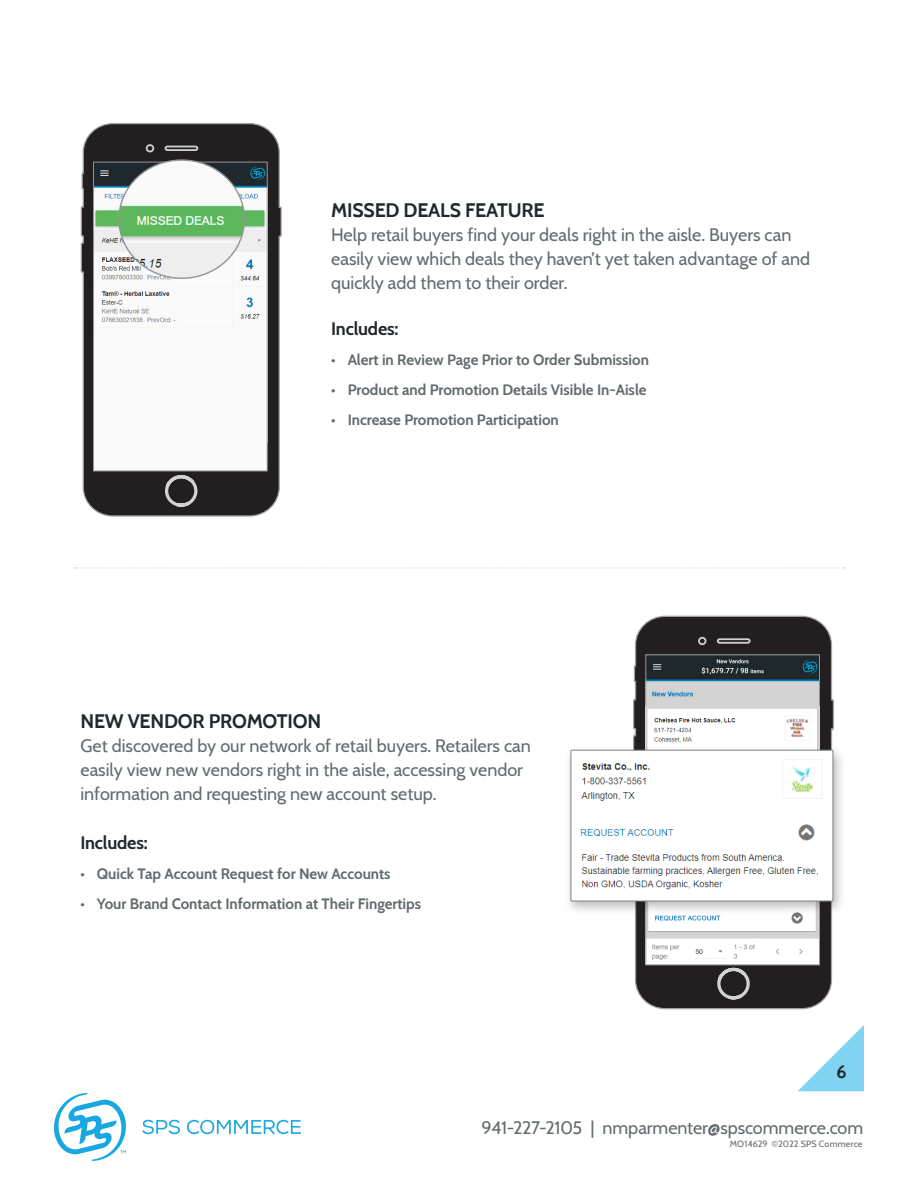
<style>
.page{position:relative;width:918px;height:1188px;background:#fff}
.page>*{position:absolute;margin:0;border:0;box-sizing:border-box;transform-origin:0 0}
.t1{font:700 19.5px "Cabin";letter-spacing:-.01em;color:#1f292b}
.t2{font:18px/24px "Cabin";color:#616b6e}
.Intro_head{font:700 18px "Cabin";letter-spacing:-.01em;color:#1f292b}
.t3{font:700 15px "Cabin";color:#616b6e}
.Year_Footer{font:9px "Cabin";letter-spacing:.015em;color:#616b6e}
</style>
<div class="page">
<svg style="left:80px;top:123px;width:202px;height:394px;background:#454243"></svg>
<svg style="left:145px;top:143px;width:54px;height:365px;background:#403d3e"></svg>
<div style="left:94px;top:162px;width:173px;height:309px;background:#fafafa"></div>
<img style="left:95px;top:164px;width:170px;height:159px">
<div style="left:93px;top:162px;width:174px;height:309px;border:1px solid #939598"></div>
<img style="left:119px;top:160px;width:125px;height:118px">
<svg style="left:633px;top:615px;width:201px;height:395px;background:#413e3f"></svg>
<svg style="left:697px;top:636px;width:54px;height:364px;background:#413e3f"></svg>
<img style="left:648px;top:657px;width:170px;height:306px">
<div style="left:646px;top:655px;width:174px;height:310px;border:1px solid #939598"></div>
<img style="left:646px;top:707px;width:173px;height:38px">
<div style="left:564px;top:745px;width:282px;height:171px;background:#231f20;opacity:.3"></div>
<img style="left:573px;top:752px;width:258px;height:147px">
<div style="left:571px;top:750px;width:262px;height:151px;border:1px solid #808285"></div>
<svg style="left:75px;top:568px;width:769px;height:1px"></svg>
<svg style="left:798px;top:1025px;width:66px;height:66px"></svg>
<svg style="left:142px;top:1120px;width:38px;height:14px"></svg>
<svg style="left:187px;top:1120px;width:114px;height:14px"></svg>
<svg style="left:54px;top:1093px;width:72px;height:68px"></svg>
<p class="t1" style="left:331px;top:195px;width:215px">MISSED DEALS FEATURE</p>
<p class="t2" style="left:331px;top:222px;width:481px">Help retail buyers find your deals right in the aisle. Buyers can easily view which deals they haven’t yet taken advantage of and quickly add them to their order.</p>
<p class="Intro_head" style="left:331px;top:315px;width:69px">Includes:</p>
<p class="t3" style="left:331px;top:348px;width:319px">• Alert in Review Page Prior to Order Submission</p>
<p class="t3" style="left:331px;top:378px;width:317px">• Product and Promotion Details Visible In-Aisle</p>
<p class="t3" style="left:331px;top:408px;width:229px">• Increase Promotion Participation</p>
<p class="t1" style="left:80px;top:706px;width:242px">NEW VENDOR PROMOTION</p>
<p class="t2" style="left:80px;top:732px;width:452px">Get discovered by our network of retail buyers. Retailers can easily view new vendors right in the aisle, accessing vendor information and requesting new account setup.</p>
<p class="Intro_head" style="left:80px;top:828px;width:69px">Includes:</p>
<p class="t3" style="left:80px;top:862px;width:312px">• Quick Tap Account Request for New Accounts</p>
<p class="t3" style="left:80px;top:892px;width:342px">• Your Brand Contact Information at Their Fingertips</p>
<p class="Intro_head" style="left:837px;top:1057px;width:12px">6</p>
<p class="t2" style="left:482px;top:1115px;width:383px">941-227-2105 | nmparmenter@spscommerce.com</p>
<p class="Year_Footer" style="left:730px;top:1137px;width:134px">MO14629 ©2022 SPS Commerce</p>
</div>
